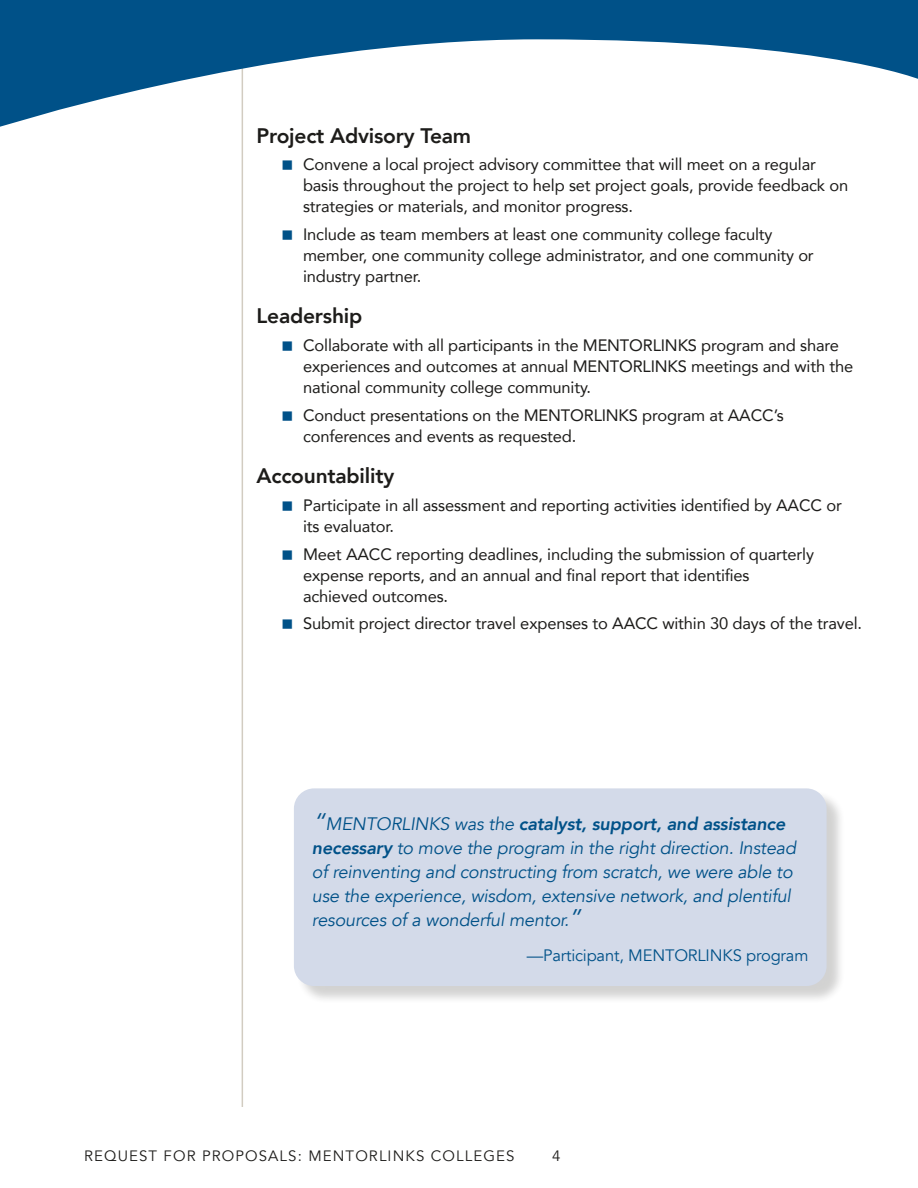
<style>
.page{position:relative;width:918px;height:1188px;background:#fff}
.page>*{position:absolute;margin:0;border:0;box-sizing:border-box;transform-origin:0 0}
.t1{font:800 21px "Avenir";letter-spacing:-.01em;color:#1d1c1a}
.t2{font:italic 18px/24px "Avenir";letter-spacing:-.01em;color:#005188}
.t3{font:16.5px/21px "Avenir";letter-spacing:-.01em;color:#1d1c1a}
.t4{font:16.5px "Avenir";letter-spacing:-.01em;color:#005188}
.t5{font:15px "Avenir";letter-spacing:.075em;color:#1d1c1a}
.s1{font-size:24px}
.s2{font-weight:800}
</style>
<div class="page">
<hr style="left:242px;top:40px;width:1px;height:1067px;background:#d2ccc1">
<svg style="left:0;top:0;width:918px;height:131px"></svg>
<div style="left:296px;top:791px;width:549px;height:214px;background:#1d1c1a;opacity:.2"></div>
<div style="left:294px;top:788px;width:533px;height:198px;background:#d3dae9;border-radius:20px"></div>
<p class="t1" style="left:256px;top:119px;width:216px">Project Advisory Team</p>
<p class="t3" style="left:303px;top:154px;width:547px">Convene a local project advisory committee that will meet on a regular basis throughout the project to help set project goals, provide feedback on strategies or materials, and monitor progress.</p>
<p class="t3" style="left:303px;top:223px;width:512px">Include as team members at least one community college faculty member, one community college administrator, and one community or industry partner.</p>
<p class="t1" style="left:256px;top:300px;width:107px">Leadership</p>
<p class="t3" style="left:303px;top:334px;width:552px">Collaborate with all participants in the MENTORLINKS program and share experiences and outcomes at annual MENTORLINKS meetings and with the national community college community.</p>
<p class="t3" style="left:303px;top:404px;width:482px">Conduct presentations on the MENTORLINKS program at AACC’s conferences and events as requested.</p>
<p class="t1" style="left:256px;top:459px;width:139px">Accountability</p>
<p class="t3" style="left:303px;top:494px;width:540px">Participate in all assessment and reporting activities identified by AACC or its evaluator.</p>
<p class="t3" style="left:303px;top:543px;width:512px">Meet AACC reporting deadlines, including the submission of quarterly expense reports, and an annual and final report that identifies achieved outcomes.</p>
<p class="t3" style="left:303px;top:613px;width:560px">Submit project director travel expenses to AACC within 30 days of the travel.</p>
<p class="t2" style="left:312px;top:813px;width:486px"><span class="s1">“</span>MENTORLINKS was the <span class="s2">catalyst, support, and assistance necessary</span> to move the program in the right direction. Instead of reinventing and constructing from scratch, we were able to use the experience, wisdom, extensive network, and plentiful resources of a wonderful mentor.<span class="s1">”</span></p>
<p class="t4" style="left:527px;top:945px;width:283px">—Participant, MENTORLINKS program</p>
<p class="t5" style="left:84px;top:1147px;width:432px">REQUEST FOR PROPOSALS: MENTORLINKS COLLEGES</p>
<p class="t5" style="left:552px;top:1147px;width:10px">4</p>
</div>
